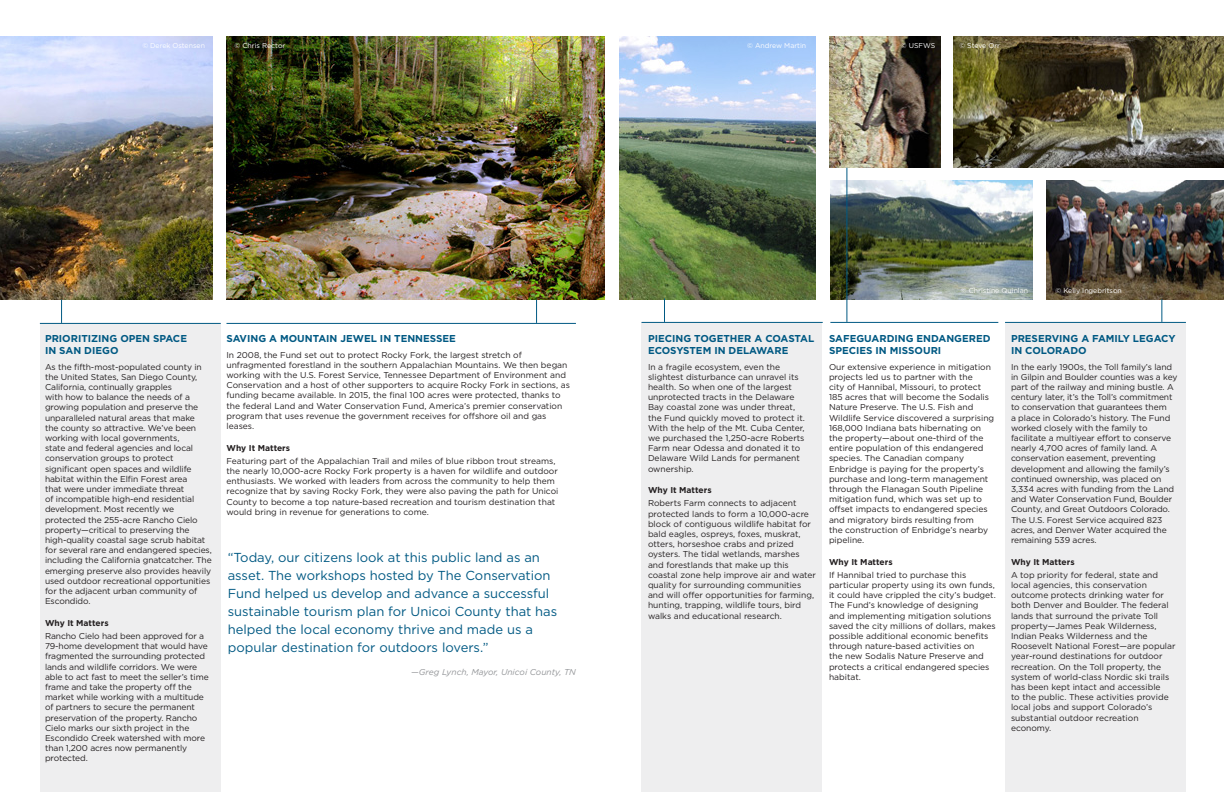
<style>
.page{position:relative;width:1224px;height:792px;background:#fff}
.page>*{position:absolute;margin:0;border:0;box-sizing:border-box;transform-origin:0 0}
.Conservation_pull_qu{font:13px/18px "Gotham";color:#005983}
.Project_Title_-_Cons{font:700 10px/12px "Gotham";color:#005983}
.timeline_copy{font:8.5px/10.2px "Gotham";color:#231f20}
.Why_it_Matters{font:700 8.5px "Gotham";color:#231f20}
.Conservation_quote_a{font:italic 8.5px "Gotham";color:#939598}
.caption_photo_white{font:7px "Gotham";color:#fff}
</style>
<div class="page">
<div style="left:40px;top:324px;width:181px;height:468px;background:#eeeeef"></div>
<img style="left:0;top:36px;width:213px;height:264px">
<img style="left:226px;top:36px;width:379px;height:264px">
<hr style="left:226px;top:323px;width:350px;height:1px;background:#005983">
<hr style="left:40px;top:323px;width:181px;height:1px;background:#005983">
<svg style="left:536px;top:300px;width:1px;height:23px"></svg>
<svg style="left:61px;top:300px;width:1px;height:23px"></svg>
<div style="left:642px;top:323px;width:180px;height:469px;background:#eeeeef"></div>
<div style="left:1005px;top:323px;width:181px;height:469px;background:#eeeeef"></div>
<img style="left:619px;top:36px;width:197px;height:264px">
<img style="left:830px;top:36px;width:110px;height:132px">
<img style="left:954px;top:36px;width:270px;height:132px">
<img style="left:830px;top:180px;width:202px;height:120px">
<img style="left:1047px;top:180px;width:177px;height:120px">
<hr style="left:642px;top:322px;width:181px;height:1px;background:#005983">
<hr style="left:1005px;top:322px;width:181px;height:1px;background:#005983">
<hr style="left:830px;top:322px;width:168px;height:1px;background:#005983">
<svg style="left:664px;top:299px;width:1px;height:23px"></svg>
<svg style="left:1161px;top:300px;width:1px;height:22px"></svg>
<hr style="left:846px;top:168px;width:1px;height:154px;background:#005983">
<p class="caption_photo_white" style="left:747px;top:41px;width:61px">© Andrew Martin</p>
<p class="caption_photo_white" style="left:959px;top:41px;width:42px">© Steve Orr</p>
<p class="caption_photo_white" style="left:142px;top:42px;width:64px">© Derek Ostensen</p>
<p class="caption_photo_white" style="left:234px;top:42px;width:52px">© Chris Rector</p>
<p class="caption_photo_white" style="left:901px;top:41px;width:36px">© USFWS</p>
<p class="Project_Title_-_Cons" style="left:45px;top:332px;width:144px">PRIORITIZING OPEN SPACE<br>IN SAN DIEGO</p>
<p class="timeline_copy" style="left:45px;top:361px;width:168px">As the fifth-most-populated county in the United States, San Diego County, California, continually grapples<br>with how to balance the needs of a growing population and preserve the unparalleled natural areas that make<br>the county so attractive. We’ve been working with local governments,<br>state and federal agencies and local conservation groups to protect significant open spaces and wildlife habitat within the Elfin Forest area<br>that were under immediate threat<br>of incompatible high-end residential development. Most recently we protected the 255-acre Rancho Cielo property—critical to preserving the high-quality coastal sage scrub habitat for several rare and endangered species, including the California gnatcatcher. The emerging preserve also provides heavily used outdoor recreational opportunities for the adjacent urban community of Escondido.</p>
<p class="Why_it_Matters" style="left:45px;top:618px;width:65px">Why It Matters</p>
<p class="timeline_copy" style="left:45px;top:631px;width:165px">Rancho Cielo had been approved for a 79-home development that would have fragmented the surrounding protected lands and wildlife corridors. We were able to act fast to meet the seller’s time frame and take the property off the market while working with a multitude of partners to secure the permanent preservation of the property. Rancho Cielo marks our sixth project in the Escondido Creek watershed with more than 1,200 acres now permanently protected.</p>
<p class="Project_Title_-_Cons" style="left:226px;top:332px;width:231px">SAVING A MOUNTAIN JEWEL IN TENNESSEE</p>
<p class="timeline_copy" style="left:226px;top:349px;width:345px">In 2008, the Fund set out to protect Rocky Fork, the largest stretch of unfragmented forestland in the southern Appalachian Mountains. We then began working with the U.S. Forest Service, Tennessee Department of Environment and Conservation and a host of other supporters to acquire Rocky Fork in sections, as funding became available. In 2015, the final 100 acres were protected, thanks to the federal Land and Water Conservation Fund, America’s premier conservation program that uses revenue the government receives for offshore oil and gas leases.</p>
<p class="Why_it_Matters" style="left:226px;top:443px;width:65px">Why It Matters</p>
<p class="timeline_copy" style="left:226px;top:456px;width:333px">Featuring part of the Appalachian Trail and miles of blue ribbon trout streams, the nearly 10,000-acre Rocky Fork property is a haven for wildlife and outdoor enthusiasts. We worked with leaders from across the community to help them recognize that by saving Rocky Fork, they were also paving the path for Unicoi County to become a top nature-based recreation and tourism destination that would bring in revenue for generations to come.</p>
<p class="Conservation_pull_qu" style="left:228px;top:548px;width:331px">“Today, our citizens look at this public land as an asset. The workshops hosted by The Conservation Fund helped us develop and advance a successful sustainable tourism plan for Unicoi County that has helped the local economy thrive and made us a popular destination for outdoors lovers.”</p>
<p class="Conservation_quote_a" style="left:411px;top:668px;width:166px">—Greg Lynch, Mayor, Unicoi County, TN</p>
<p class="caption_photo_white" style="left:961px;top:287px;width:69px">© Christine Quinlan</p>
<p class="caption_photo_white" style="left:1056px;top:287px;width:68px">© Kelly Ingebritson</p>
<p class="Project_Title_-_Cons" style="left:648px;top:332px;width:168px">PIECING TOGETHER A COASTAL<br>ECOSYSTEM IN DELAWARE</p>
<p class="timeline_copy" style="left:648px;top:361px;width:159px">In a fragile ecosystem, even the slightest disturbance can unravel its health. So when one of the largest unprotected tracts in the Delaware<br>Bay coastal zone was under threat, the Fund quickly moved to protect it.<br>With the help of the Mt. Cuba Center, we purchased the 1,250-acre Roberts<br>Farm near Odessa and donated it to<br>Delaware Wild Lands for permanent ownership.</p>
<p class="Why_it_Matters" style="left:648px;top:485px;width:65px">Why It Matters</p>
<p class="timeline_copy" style="left:648px;top:498px;width:170px">Roberts Farm connects to adjacent protected lands to form a 10,000-acre block of contiguous wildlife habitat for bald eagles, ospreys, foxes, muskrat, otters, horseshoe crabs and prized oysters. The tidal wetlands, marshes and forestlands that make up this coastal zone help improve air and water quality for surrounding communities and will offer opportunities for farming, hunting, trapping, wildlife tours, bird walks and educational research.</p>
<p class="Project_Title_-_Cons" style="left:829px;top:332px;width:163px">SAFEGUARDING ENDANGERED<br>SPECIES IN MISSOURI</p>
<p class="timeline_copy" style="left:829px;top:361px;width:167px">Our extensive experience in mitigation projects led us to partner with the<br>city of Hannibal, Missouri, to protect 185 acres that will become the Sodalis Nature Preserve. The U.S. Fish and Wildlife Service discovered a surprising 168,000 Indiana bats hibernating on the property—about one-third of the entire population of this endangered species. The Canadian company Enbridge is paying for the property’s purchase and long-term management through the Flanagan South Pipeline mitigation fund, which was set up to offset impacts to endangered species and migratory birds resulting from<br>the construction of Enbridge’s nearby pipeline.</p>
<p class="Why_it_Matters" style="left:829px;top:557px;width:65px">Why It Matters</p>
<p class="timeline_copy" style="left:829px;top:570px;width:168px">If Hannibal tried to purchase this particular property using its own funds, it could have crippled the city’s budget.<br>The Fund’s knowledge of designing and implementing mitigation solutions saved the city millions of dollars, makes possible additional economic benefits through nature-based activities on<br>the new Sodalis Nature Preserve and protects a critical endangered species habitat.</p>
<p class="Project_Title_-_Cons" style="left:1011px;top:332px;width:166px">PRESERVING A FAMILY LEGACY<br>IN COLORADO</p>
<p class="timeline_copy" style="left:1011px;top:361px;width:168px">In the early 1900s, the Toll family’s land in Gilpin and Boulder counties was a key part of the railway and mining bustle. A century later, it’s the Toll’s commitment to conservation that guarantees them<br>a place in Colorado’s history. The Fund worked closely with the family to facilitate a multiyear effort to conserve nearly 4,700 acres of family land. A conservation easement, preventing development and allowing the family’s continued ownership, was placed on 3,334 acres with funding from the Land and Water Conservation Fund, Boulder County, and Great Outdoors Colorado.<br>The U.S. Forest Service acquired 823 acres, and Denver Water acquired the remaining 539 acres.</p>
<p class="Why_it_Matters" style="left:1011px;top:557px;width:65px">Why It Matters</p>
<p class="timeline_copy" style="left:1011px;top:570px;width:166px">A top priority for federal, state and local agencies, this conservation outcome protects drinking water for both Denver and Boulder. The federal lands that surround the private Toll property—James Peak Wilderness, Indian Peaks Wilderness and the Roosevelt National Forest—are popular year-round destinations for outdoor recreation. On the Toll property, the system of world-class Nordic ski trails has been kept intact and accessible<br>to the public. These activities provide local jobs and support Colorado’s substantial outdoor recreation economy.</p>
</div>
